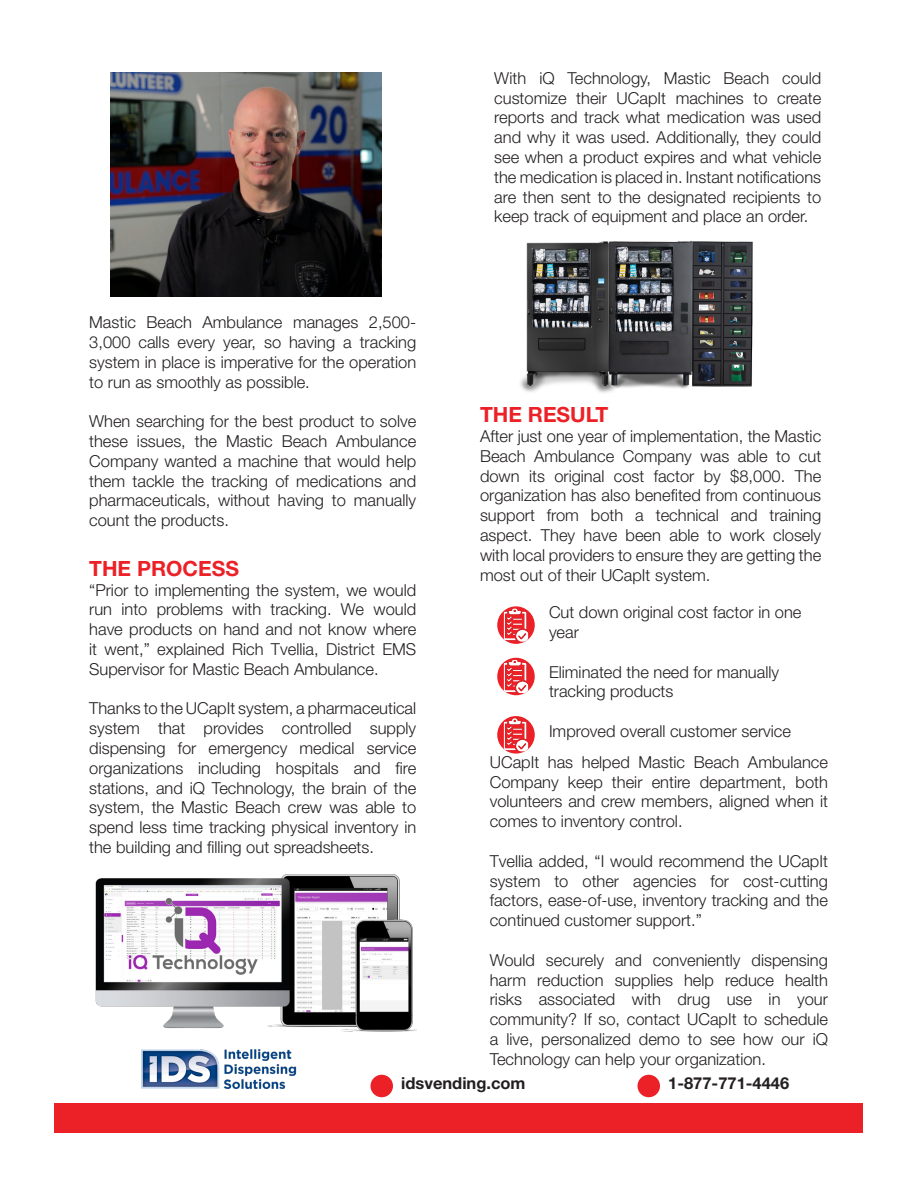
<style>
.page{position:relative;width:918px;height:1188px;background:#fff}
.page>*{position:absolute;margin:0;border:0;box-sizing:border-box;transform-origin:0 0}
.t1{font:700 21px "Helvetica Neue LTW1 G";color:#ec2127}
.t2{font:300 16.5px/19.8px "Helvetica Neue LT Pro";color:#231f20;text-align:justify}
.t3{font:700 16.5px "Helvetica Neue LTW1 G";color:#231f20}
</style>
<div class="page">
<img style="left:110px;top:72px;width:272px;height:225px">
<div style="left:55px;top:1103px;width:808px;height:30px;background:#ec2127"></div>
<div style="left:370px;top:1075px;width:23px;height:22px;background:#ec2127;border-radius:50%"></div>
<div style="left:638px;top:1075px;width:22px;height:22px;background:#ec2127;border-radius:50%"></div>
<img style="left:95px;top:874px;width:321px;height:158px">
<svg style="left:497px;top:606px;width:38px;height:38px"></svg>
<img style="left:504px;top:609px;width:24px;height:33px">
<svg style="left:497px;top:658px;width:38px;height:37px"></svg>
<img style="left:504px;top:660px;width:24px;height:33px">
<svg style="left:497px;top:716px;width:38px;height:38px"></svg>
<img style="left:504px;top:718px;width:24px;height:33px">
<img style="left:520px;top:240px;width:233px;height:153px">
<img style="left:141px;top:1049px;width:156px;height:40px">
<p class="t2" style="left:89px;top:312px;width:329px">Mastic Beach Ambulance manages 2,500- 3,000 calls every year, so having a tracking system in place is imperative for the operation to run as smoothly as possible.</p>
<p class="t2" style="left:89px;top:411px;width:329px">When searching for the best product to solve these issues, the Mastic Beach Ambulance Company wanted a machine that would help them tackle the tracking of medications and pharmaceuticals, without having to manually count the products.</p>
<p class="t1" style="left:89px;top:555px;width:151px">THE PROCESS</p>
<p class="t2" style="left:89px;top:580px;width:329px">“Prior to implementing the system, we would run into problems with tracking. We would have products on hand and not know where it went,” explained Rich Tvellia, District EMS Supervisor for Mastic Beach Ambulance.</p>
<p class="t2" style="left:89px;top:698px;width:329px">Thanks to the UCapIt system, a pharmaceutical system that provides controlled supply dispensing for emergency medical service organizations including hospitals and fire stations, and iQ Technology, the brain of the system, the Mastic Beach crew was able to spend less time tracking physical inventory in the building and filling out spreadsheets.</p>
<p class="t2" style="left:494px;top:68px;width:329px">With iQ Technology, Mastic Beach could customize their UCapIt machines to create reports and track what medication was used and why it was used. Additionally, they could see when a product expires and what vehicle the medication is placed in. Instant notifications are then sent to the designated recipients to keep track of equipment and place an order.</p>
<p class="t1" style="left:480px;top:402px;width:130px">THE RESULT</p>
<p class="t2" style="left:480px;top:426px;width:343px">After just one year of implementation, the Mastic Beach Ambulance Company was able to cut down its original cost factor by $8,000. The organization has also benefited from continuous support from both a technical and training aspect. They have been able to work closely with local providers to ensure they are getting the most out of their UCapIt system.</p>
<p class="t2" style="left:549px;top:602px;width:254px">Cut down original cost factor in one year</p>
<p class="t2" style="left:549px;top:661px;width:232px">Eliminated the need for manually tracking products</p>
<p class="t2" style="left:549px;top:721px;width:244px">Improved overall customer service</p>
<p class="t2" style="left:490px;top:752px;width:340px">UCapIt has helped Mastic Beach Ambulance Company keep their entire department, both volunteers and crew members, aligned when it comes to inventory control.</p>
<p class="t2" style="left:490px;top:851px;width:340px">Tvellia added, “I would recommend the UCapIt system to other agencies for cost-cutting factors, ease-of-use, inventory tracking and the continued customer support.”</p>
<p class="t2" style="left:490px;top:950px;width:340px">Would securely and conveniently dispensing harm reduction supplies help reduce health risks associated with drug use in your community? If so, contact UCapIt to schedule a live, personalized demo to see how our iQ Technology can help your organization.</p>
<p class="t3" style="left:401px;top:1073px;width:126px">idsvending.com</p>
<p class="t3" style="left:668px;top:1073px;width:123px">1-877-771-4446</p>
</div>
